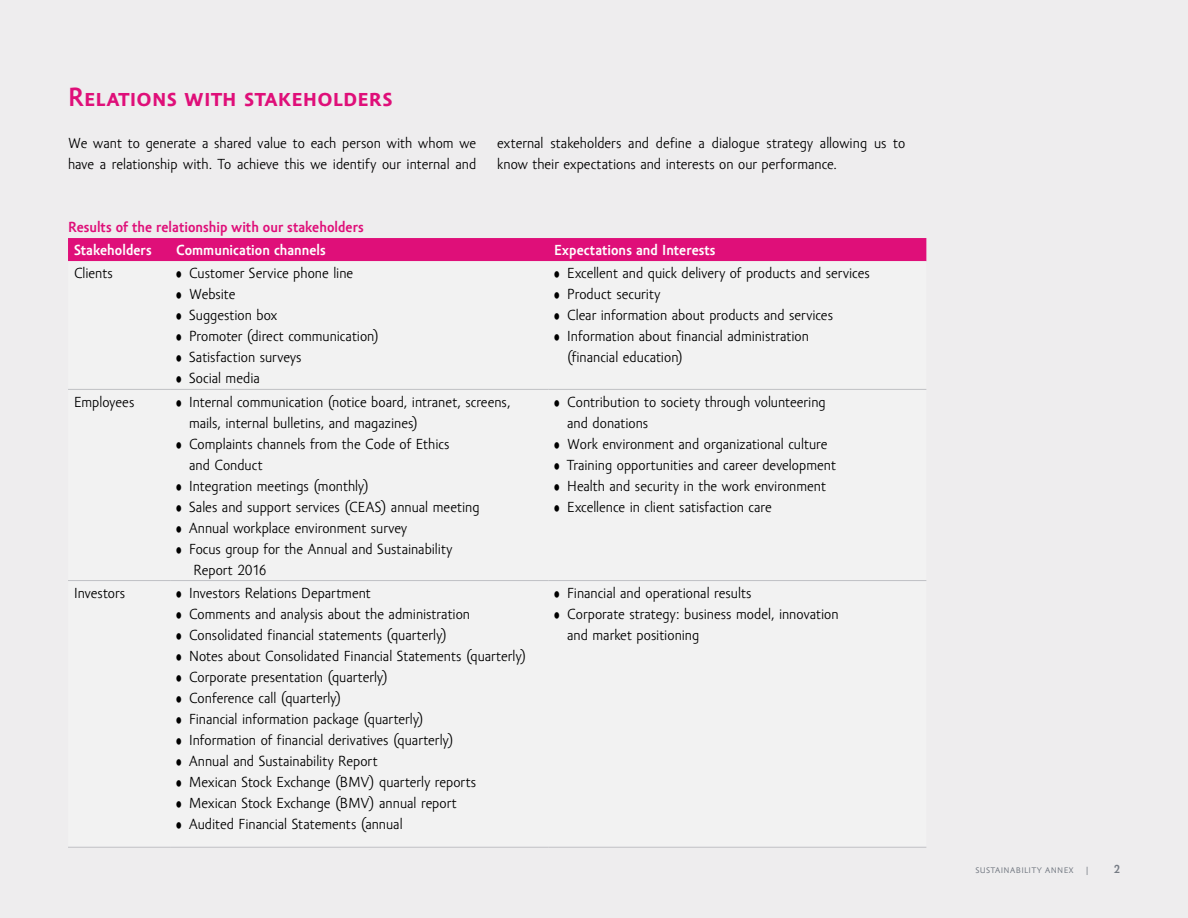
<style>
.page{position:relative;width:1188px;height:918px;background:#eeedee}
.page>*{position:absolute;margin:0;border:0;box-sizing:border-box;transform-origin:0 0}
.t1{font:700 27px "Amor Sans Pro";letter-spacing:.01em;color:#df0f79}
.t2{font:15px/21px "Amor Sans Pro";color:#000}
.t3{font:700 15px "Amor Sans Pro";letter-spacing:.005em;color:#fff}
.t4{font:700 15px "Amor Sans Pro";color:#df0f79}
.t5{font:12px "Amor Sans Pro";letter-spacing:.04em;color:#757b84}
.t6{font:700 12px "Amor Sans Pro";color:#757b84}
</style>
<div class="page">
<div style="left:68px;top:238px;width:858px;height:23px;background:#df0f79"></div>
<hr style="left:68px;top:389px;width:102px;height:1px;background:#c0c1c5">
<hr style="left:170px;top:389px;width:378px;height:1px;background:#c0c1c5">
<hr style="left:548px;top:389px;width:378px;height:1px;background:#c0c1c5">
<hr style="left:68px;top:580px;width:102px;height:1px;background:#c0c1c5">
<hr style="left:170px;top:580px;width:378px;height:1px;background:#c0c1c5">
<hr style="left:548px;top:580px;width:378px;height:1px;background:#c0c1c5">
<hr style="left:68px;top:847px;width:102px;height:1px;background:#c0c1c5">
<hr style="left:170px;top:847px;width:378px;height:1px;background:#c0c1c5">
<hr style="left:548px;top:847px;width:378px;height:1px;background:#c0c1c5">
<h1 class="t1" style="left:68px;top:82px;width:326px">Relations with stakeholders</h1>
<p class="t2" style="left:68px;top:133px;width:410px">We want to generate a shared value to each person with whom we have a relationship with. To achieve this we identify our internal and</p>
<p class="t2" style="left:497px;top:133px;width:410px">external stakeholders and define a dialogue strategy allowing us to know their expectations and interests on our performance.</p>
<p class="t4" style="left:68px;top:219px;width:297px">Results of the relationship with our stakeholders</p>
<p class="t3" style="left:74px;top:242px;width:79px">Stakeholders</p>
<p class="t3" style="left:176px;top:242px;width:151px">Communication channels</p>
<p class="t3" style="left:554px;top:242px;width:163px">Expectations and Interests</p>
<p class="t2" style="left:74px;top:263px;width:40px">Clients</p>
<p class="t2" style="left:176px;top:263px;width:179px">• Customer Service phone line</p>
<p class="t2" style="left:176px;top:284px;width:61px">• Website</p>
<p class="t2" style="left:176px;top:305px;width:102px">• Suggestion box</p>
<p class="t2" style="left:176px;top:326px;width:204px">• Promoter (direct communication)</p>
<p class="t2" style="left:176px;top:347px;width:127px">• Satisfaction surveys</p>
<p class="t2" style="left:176px;top:368px;width:85px">• Social media</p>
<p class="t2" style="left:554px;top:263px;width:317px">• Excellent and quick delivery of products and services</p>
<p class="t2" style="left:554px;top:284px;width:108px">• Product security</p>
<p class="t2" style="left:554px;top:305px;width:280px">• Clear information about products and services</p>
<p class="t2" style="left:567px;top:326px;width:243px;text-indent:-13px">• Information about financial administration (financial education)</p>
<p class="t2" style="left:74px;top:392px;width:62px">Employees</p>
<p class="t2" style="left:189px;top:392px;width:323px;text-indent:-13px">• Internal communication (notice board, intranet, screens, mails, internal bulletins, and magazines)</p>
<p class="t2" style="left:189px;top:434px;width:262px;text-indent:-13px">• Complaints channels from the Code of Ethics and Conduct</p>
<p class="t2" style="left:176px;top:476px;width:194px">• Integration meetings (monthly)</p>
<p class="t2" style="left:176px;top:497px;width:305px">• Sales and support services (CEAS) annual meeting</p>
<p class="t2" style="left:176px;top:518px;width:232px">• Annual workplace environment survey</p>
<p class="t2" style="left:194px;top:539px;width:260px;text-indent:-17px">• Focus group for the Annual and Sustainability<br>Report 2016</p>
<p class="t2" style="left:74px;top:583px;width:53px">Investors</p>
<p class="t2" style="left:176px;top:583px;width:196px">• Investors Relations Department</p>
<p class="t2" style="left:176px;top:604px;width:296px">• Comments and analysis about the administration</p>
<p class="t2" style="left:176px;top:625px;width:272px">• Consolidated financial statements (quarterly)</p>
<p class="t2" style="left:176px;top:646px;width:352px">• Notes about Consolidated Financial Statements (quarterly)</p>
<p class="t2" style="left:176px;top:667px;width:213px">• Corporate presentation (quarterly)</p>
<p class="t2" style="left:176px;top:688px;width:167px">• Conference call (quarterly)</p>
<p class="t2" style="left:176px;top:709px;width:249px">• Financial information package (quarterly)</p>
<p class="t2" style="left:176px;top:730px;width:279px">• Information of financial derivatives (quarterly)</p>
<p class="t2" style="left:176px;top:751px;width:203px">• Annual and Sustainability Report</p>
<p class="t2" style="left:176px;top:772px;width:302px">• Mexican Stock Exchange (BMV) quarterly reports</p>
<p class="t2" style="left:176px;top:793px;width:282px">• Mexican Stock Exchange (BMV) annual report</p>
<p class="t2" style="left:176px;top:814px;width:228px">• Audited Financial Statements (annual</p>
<p class="t2" style="left:567px;top:392px;width:260px;text-indent:-13px">• Contribution to society through volunteering and donations</p>
<p class="t2" style="left:554px;top:434px;width:275px">• Work environment and organizational culture</p>
<p class="t2" style="left:554px;top:455px;width:283px">• Training opportunities and career development</p>
<p class="t2" style="left:554px;top:476px;width:273px">• Health and security in the work environment</p>
<p class="t2" style="left:554px;top:497px;width:219px">• Excellence in client satisfaction care</p>
<p class="t2" style="left:554px;top:583px;width:199px">• Financial and operational results</p>
<p class="t2" style="left:567px;top:604px;width:273px;text-indent:-13px">• Corporate strategy: business model, innovation and market positioning</p>
<p class="t5" style="left:975px;top:863px;width:114px">sustainability annex |</p>
<p class="t6" style="left:1114px;top:863px;width:8px">2</p>
</div>
